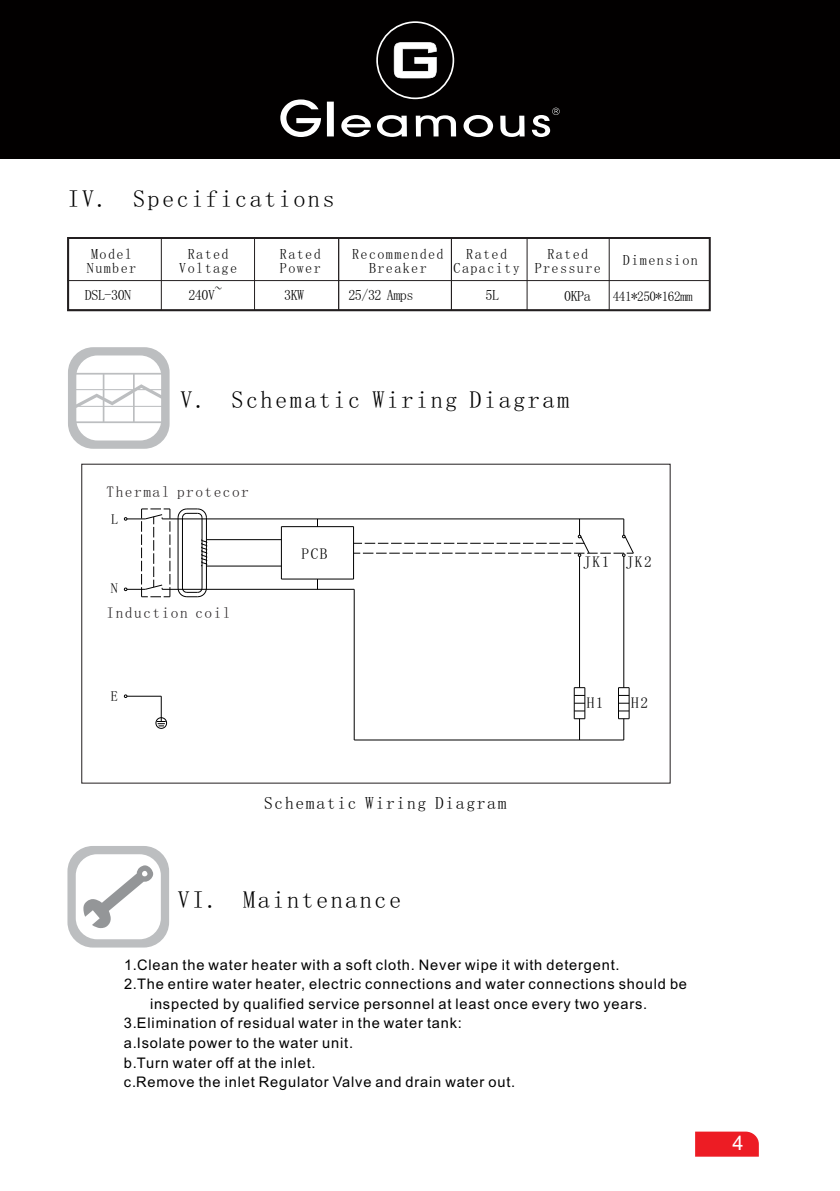
<style>
.page{position:relative;width:840px;height:1191px;background:#fff}
.page>*{position:absolute;margin:0;border:0;box-sizing:border-box;transform-origin:0 0}
.t1{font:24.2px "Sim Sun";letter-spacing:.1em;color:#000}
.t2{font:20px "Arial";color:#fff}
.t3{font:17.4px "Sim Sun";letter-spacing:.1em;color:#000}
.t4{font:15.4px "Sim Sun";letter-spacing:.1em;color:#000}
.t5{font:15.2px "Sim Sun";letter-spacing:.1em;color:#231f20}
.t6{font:14.6px "Arial";letter-spacing:.055em;color:#000}
.t7{font:14.6px/14.6px "Sim Sun";letter-spacing:.1em;color:#000;text-align:center;scale:.96 1}
.t8{font:14.6px "Sim Sun";letter-spacing:.1em;color:#000}
.t9{font:14px "Sim Sun";color:#000}
.t10{font:13.6px "Sim Sun";letter-spacing:-.035em;color:#000;scale:.96 1}
.s1{font-size:16px}
</style>
<div class="page">
<div style="left:0;top:0;width:839px;height:158px;background:#020000"></div>
<svg style="left:280px;top:21px;width:279px;height:116px"></svg>
<svg style="left:695px;top:1131px;width:63px;height:25px;background:#ed252d"></svg>
<hr style="left:67px;top:280px;width:642px;height:1px;background:#231f20">
<div style="left:254px;top:237px;width:85px;height:74px;border:1px solid #231f20"></div>
<div style="left:338px;top:237px;width:113px;height:74px;border:1px solid #231f20"></div>
<div style="left:450px;top:237px;width:77px;height:74px;border:1px solid #231f20"></div>
<div style="left:67px;top:237px;width:643px;height:74px;border:2px solid #231f20"></div>
<svg style="left:68px;top:347px;width:101px;height:102px"></svg>
<hr style="left:353px;top:589px;width:1px;height:151px;background:#000">
<hr style="left:354px;top:739px;width:269px;height:1px;background:#000">
<hr style="left:628px;top:687px;width:1px;height:31px;background:#000">
<hr style="left:617px;top:687px;width:1px;height:31px;background:#000">
<svg style="left:618px;top:718px;width:10px;height:22px"></svg>
<hr style="left:623px;top:556px;width:1px;height:131px;background:#000">
<hr style="left:579px;top:556px;width:1px;height:131px;background:#000">
<hr style="left:573px;top:687px;width:1px;height:31px;background:#000">
<hr style="left:584px;top:687px;width:1px;height:31px;background:#000">
<svg style="left:574px;top:718px;width:10px;height:22px"></svg>
<svg style="left:353px;top:519px;width:280px;height:38px"></svg>
<svg style="left:124px;top:694px;width:3px;height:4px"></svg>
<hr style="left:127px;top:696px;width:34px;height:1px;background:#000">
<svg style="left:155px;top:696px;width:12px;height:32px"></svg>
<svg style="left:202px;top:539px;width:4px;height:27px"></svg>
<hr style="left:162px;top:518px;width:461px;height:1px;background:#000">
<hr style="left:162px;top:589px;width:192px;height:1px;background:#000">
<svg style="left:124px;top:508px;width:46px;height:89px"></svg>
<hr style="left:206px;top:518px;width:1px;height:70px;background:#000">
<hr style="left:178px;top:518px;width:1px;height:70px;background:#000">
<hr style="left:201px;top:518px;width:1px;height:70px;background:#000">
<svg style="left:178px;top:587px;width:28px;height:10px"></svg>
<hr style="left:182px;top:518px;width:1px;height:70px;background:#000">
<svg style="left:178px;top:508px;width:28px;height:10px"></svg>
<hr style="left:206px;top:539px;width:75px;height:1px;background:#000">
<hr style="left:206px;top:566px;width:75px;height:1px;background:#000">
<hr style="left:281px;top:526px;width:1px;height:53px;background:#000">
<hr style="left:353px;top:526px;width:1px;height:53px;background:#000">
<hr style="left:281px;top:578px;width:72px;height:1px;background:#000">
<hr style="left:281px;top:526px;width:72px;height:1px;background:#000">
<svg style="left:67px;top:846px;width:102px;height:101px"></svg>
<h1 class="t1" style="left:67px;top:186px;width:268px">IV. Specifications</h1>
<p class="t7" style="left:87px;top:246px;width:53px;text-align:left">Model<br>Number</p>
<p class="t7" style="left:179px;top:246px;width:62px">Rated<br>Voltage</p>
<p class="t7" style="left:280px;top:246px;width:44px;text-align:left">Rated<br>Power</p>
<p class="t7" style="left:352px;top:246px;width:97px">Recommended<br>Breaker</p>
<p class="t7" style="left:453px;top:246px;width:70px">Rated<br>Capacity</p>
<p class="t7" style="left:85px;top:288px;width:50px">DSL-30N</p>
<p class="t7" style="left:188px;top:288px;width:37px">240V<span class="s1">~</span></p>
<p class="t7" style="left:284px;top:288px;width:22px">3KW</p>
<p class="t7" style="left:348px;top:288px;width:69px">25/32 Amps</p>
<p class="t7" style="left:485px;top:288px;width:16px">5L</p>
<p class="t7" style="left:534px;top:246px;width:70px">Rated<br>Pressure</p>
<p class="t7" style="left:564px;top:289px;width:29px">0KPa</p>
<p class="t8" style="left:622px;top:252px;width:76px">Dimension</p>
<p class="t10" style="left:612px;top:289px;width:85px">441*250*162mm</p>
<h1 class="t1" style="left:180px;top:387px;width:390px">V. Schematic Wiring Diagram</h1>
<p class="t5" style="left:106px;top:484px;width:144px">Thermal protecor</p>
<p class="t9" style="left:111px;top:512px;width:9px">L</p>
<p class="t9" style="left:111px;top:581px;width:9px">N</p>
<p class="t5" style="left:106px;top:605px;width:125px">Induction coil</p>
<p class="t9" style="left:111px;top:689px;width:9px">E</p>
<p class="t4" style="left:301px;top:545px;width:28px">PCB</p>
<p class="t3" style="left:264px;top:793px;width:244px">Schematic Wiring Diagram</p>
<h1 class="t1" style="left:177px;top:887px;width:225px">VI. Maintenance</h1>
<p class="t4" style="left:583px;top:554px;width:70px">JK1 JK2</p>
<p class="t4" style="left:586px;top:695px;width:18px">H1</p>
<p class="t4" style="left:631px;top:695px;width:18px">H2</p>
<p class="t6" style="left:124px;top:959px;width:497px">1.Clean the water heater with a soft cloth. Never wipe it with detergent.</p>
<p class="t6" style="left:124px;top:978px;width:564px">2.The entire water heater, electric connections and water connections should be</p>
<p class="t6" style="left:150px;top:998px;width:498px">inspected by qualified service personnel at least once every two years.</p>
<p class="t6" style="left:124px;top:1017px;width:339px">3.Elimination of residual water in the water tank:</p>
<p class="t6" style="left:124px;top:1037px;width:230px">a.Isolate power to the water unit.</p>
<p class="t6" style="left:124px;top:1057px;width:193px">b.Turn water off at the inlet.</p>
<p class="t6" style="left:124px;top:1076px;width:392px">c.Remove the inlet Regulator Valve and drain water out.</p>
<h2 class="t2" style="left:732px;top:1135px;width:13px">4</h2>
</div>
